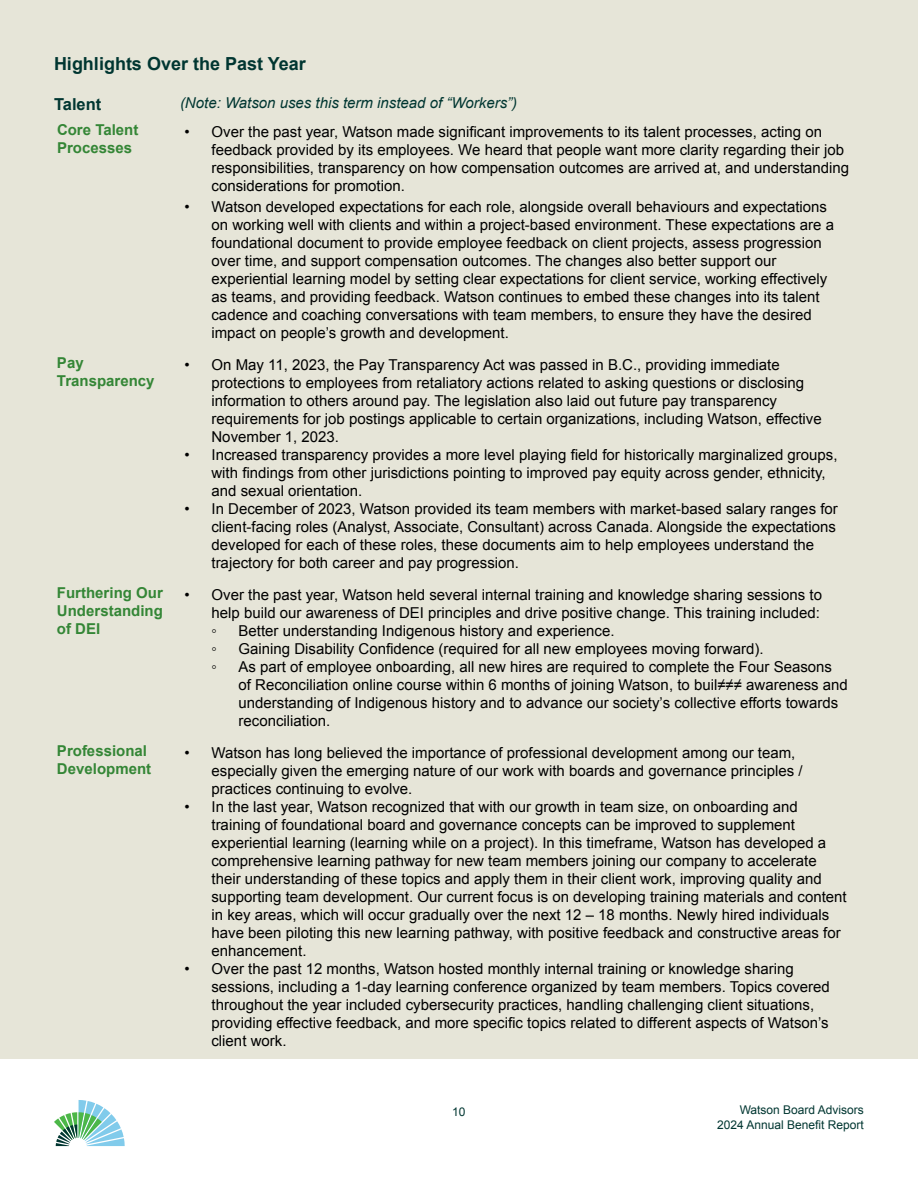
<style>
.page{position:relative;width:918px;height:1188px;background:#fff}
.page>*{position:absolute;margin:0;border:0;box-sizing:border-box;transform-origin:0 0}
.t1{font:700 18px "Arial";color:#003631}
.t2{font:700 16.5px "Arial";color:#003631}
.t3{font:15px/18px "Arial";color:#000}
.t4{font:700 15px/18px "Arial";color:#348636}
.t5{font:italic 15px "Arial";color:#003631}
.t6{font:12px/14.4px "Arial";color:#003631;text-align:right}
</style>
<div class="page">
<div style="left:0;top:0;width:918px;height:1059px;background:#e6e5d8"></div>
<svg style="left:54px;top:1100px;width:71px;height:46px"></svg>
<p class="t1" style="left:54px;top:52px;width:253px">Highlights Over the Past Year</p>
<p class="t2" style="left:54px;top:93px;width:49px">Talent</p>
<p class="t5" style="left:180px;top:93px;width:339px">(Note: Watson uses this term instead of “Workers”)</p>
<p class="t4" style="left:57px;top:122px;width:83px">Core Talent<br>Processes</p>
<p class="t3" style="left:212px;top:123px;width:639px;text-indent:-27px">• Over the past year, Watson made significant improvements to its talent processes, acting on feedback provided by its employees. We heard that people want more clarity regarding their job responsibilities, transparency on how compensation outcomes are arrived at, and understanding considerations for promotion.</p>
<p class="t3" style="left:211px;top:198px;width:624px;text-indent:-27px">• Watson developed expectations for each role, alongside overall behaviours and expectations on working well with clients and within a project-based environment. These expectations are a foundational document to provide employee feedback on client projects, assess progression over time, and support compensation outcomes. The changes also better support our experiential learning model by setting clear expectations for client service, working effectively as teams, and providing feedback. Watson continues to embed these changes into its talent cadence and coaching conversations with team members, to ensure they have the desired impact on people’s growth and development.</p>
<p class="t4" style="left:57px;top:355px;width:99px">Pay<br>Transparency</p>
<p class="t3" style="left:211px;top:356px;width:612px;text-indent:-27px">• On May 11, 2023, the Pay Transparency Act was passed in B.C., providing immediate protections to employees from retaliatory actions related to asking questions or disclosing information to others around pay. The legislation also laid out future pay transparency requirements for job postings applicable to certain organizations, including Watson, effective November 1, 2023.</p>
<p class="t3" style="left:211px;top:446px;width:628px;text-indent:-27px">• Increased transparency provides a more level playing field for historically marginalized groups, with findings from other jurisdictions pointing to improved pay equity across gender, ethnicity, and sexual orientation.</p>
<p class="t3" style="left:211px;top:500px;width:628px;text-indent:-27px">• In December of 2023, Watson provided its team members with market-based salary ranges for client-facing roles (Analyst, Associate, Consultant) across Canada. Alongside the expectations developed for each of these roles, these documents aim to help employees understand the trajectory for both career and pay progression.</p>
<p class="t4" style="left:57px;top:585px;width:107px;text-align:justify">Furthering Our Understanding of DEI</p>
<p class="t3" style="left:211px;top:586px;width:612px;text-indent:-27px">• Over the past year, Watson held several internal training and knowledge sharing sessions to help build our awareness of DEI principles and drive positive change. This training included: ◦</p>
<p class="t3" style="left:238px;top:622px;width:378px">Better understanding Indigenous history and experience.</p>
<p class="t3" style="left:211px;top:640px;width:7px">◦</p>
<p class="t3" style="left:238px;top:640px;width:527px">Gaining Disability Confidence (required for all new employees moving forward).</p>
<p class="t3" style="left:211px;top:658px;width:7px">◦</p>
<p class="t3" style="left:238px;top:658px;width:611px">As part of employee onboarding, all new hires are required to complete the Four Seasons of Reconciliation online course within 6 months of joining Watson, to buil≠≠≠ awareness and understanding of Indigenous history and to advance our society’s collective efforts towards reconciliation.</p>
<p class="t4" style="left:57px;top:742px;width:96px">Professional<br>Development</p>
<p class="t3" style="left:211px;top:744px;width:593px;text-indent:-27px">• Watson has long believed the importance of professional development among our team, especially given the emerging nature of our work with boards and governance principles / practices continuing to evolve.</p>
<p class="t3" style="left:211px;top:798px;width:637px;text-indent:-27px">• In the last year, Watson recognized that with our growth in team size, on onboarding and training of foundational board and governance concepts can be improved to supplement experiential learning (learning while on a project). In this timeframe, Watson has developed a comprehensive learning pathway for new team members joining our company to accelerate their understanding of these topics and apply them in their client work, improving quality and supporting team development. Our current focus is on developing training materials and content in key areas, which will occur gradually over the next 12 – 18 months. Newly hired individuals have been piloting this new learning pathway, with positive feedback and constructive areas for enhancement.</p>
<p class="t3" style="left:211px;top:960px;width:620px;text-indent:-27px">• Over the past 12 months, Watson hosted monthly internal training or knowledge sharing sessions, including a 1-day learning conference organized by team members. Topics covered throughout the year included cybersecurity practices, handling challenging client situations, providing effective feedback, and more specific topics related to different aspects of Watson’s client work.</p>
<p class="t6" style="left:452px;top:1105px;width:15px">10</p>
<p class="t6" style="left:717px;top:1103px;width:148px">Watson Board Advisors<br>2024 Annual Benefit Report</p>
</div>
